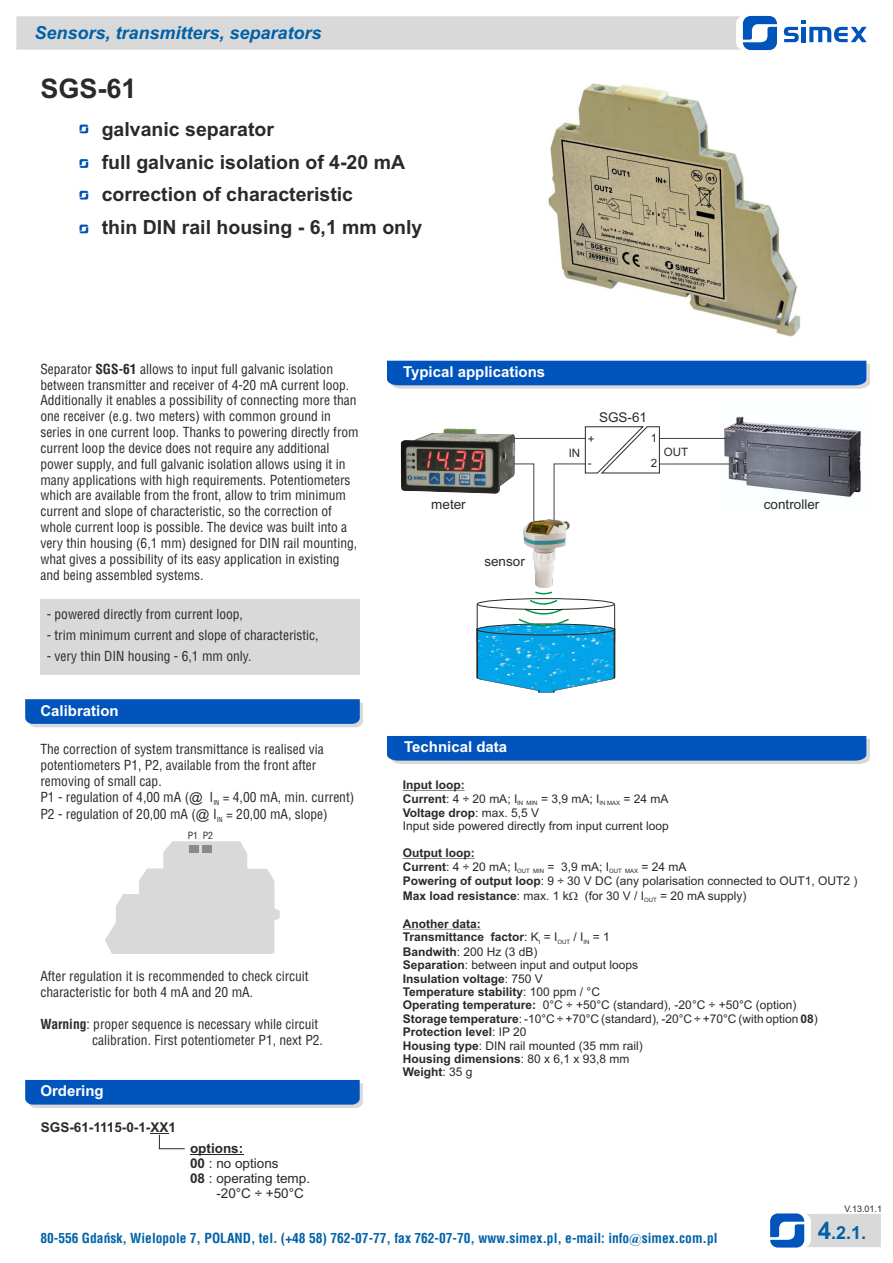
<style>
.page{position:relative;width:893px;height:1263px;background:#fff}
.page>*{position:absolute;margin:0;border:0;box-sizing:border-box;transform-origin:0 0}
.t1{font:700 27px "Arial";color:#2b2929}
.t2{font:700 19.5px/32.7px "Arial";color:#2b2929}
.t3{font:italic 700 18px "Arial";color:#0061a8}
.t4{font:700 18px "Arial";color:#0061a8}
.t5{font:700 15px "Arial";color:#fff}
.t6{font:13.5px/15.9px "Switzerland Condensed";color:#2b2929}
.t7{font:700 13.5px "Switzerland Condensed";color:#0061a8}
.t8{font:13.5px "Arial";color:#2b2929}
.t9{font:700 13.5px "Arial";color:#2b2929}
.t10{font:12px/13.4px "Arial";color:#2b2929}
.t11{font:700 12px/13.4px "Arial";color:#2b2929}
.t12{font:11.55px/24.5px "Arial";color:#2b2929}
.t13{font:9.75px "Switzerland Condensed";color:#2b2929}
.t14{font:9px "Arial";color:#2b2929}
.t15{font:6.75px "Switzerland Condensed";color:#2b2929}
.t16{font:6px "Arial";color:#2b2929}
.s1{font-weight:700}
.s2{font-family:"Arial"}
.s3{font-weight:400}
.s4{font-family:"Times New Roman"}
.s5{font-size:24px}
</style>
<div class="page">
<svg style="left:16px;top:16px;width:761px;height:34px;background:#d3d6d9"></svg>
<svg style="left:784px;top:20px;width:83px;height:22px"></svg>
<hr style="left:802px;top:27px;width:4px;height:15px;background:#0054bb">
<svg style="left:770px;top:1213px;width:111px;height:34px;background:#b2c4d9"></svg>
<hr style="left:403px;top:790px;width:62px;height:1px;background:#2b2929">
<hr style="left:403px;top:858px;width:72px;height:1px;background:#2b2929">
<hr style="left:403px;top:929px;width:78px;height:1px;background:#2b2929">
<svg style="left:387px;top:736px;width:483px;height:28px;background:#1b65be"></svg>
<svg style="left:387px;top:361px;width:483px;height:28px;background:#1e66bf"></svg>
<svg style="left:25px;top:699px;width:338px;height:28px;background:#1c65bf"></svg>
<div style="left:40px;top:599px;width:320px;height:75px;background:#d9d9d9"></div>
<svg style="left:25px;top:1080px;width:338px;height:28px;background:#1c65bf"></svg>
<svg style="left:105px;top:841px;width:175px;height:113px"></svg>
<div style="left:202px;top:845px;width:10px;height:7px;background:#8a8a8a"></div>
<div style="left:190px;top:845px;width:9px;height:7px;background:#8a8a8a"></div>
<img style="left:400px;top:428px;width:116px;height:66px">
<img style="left:719px;top:416px;width:142px;height:82px">
<hr style="left:660px;top:438px;width:66px;height:1px;background:#424242">
<hr style="left:659px;top:464px;width:70px;height:1px;background:#424242">
<hr style="left:514px;top:438px;width:72px;height:1px;background:#424242">
<svg style="left:513px;top:463px;width:22px;height:55px"></svg>
<svg style="left:553px;top:426px;width:107px;height:92px"></svg>
<img style="left:523px;top:518px;width:47px;height:70px">
<svg style="left:476px;top:591px;width:139px;height:102px"></svg>
<img style="left:548px;top:83px;width:253px;height:254px">
<svg style="left:79px;top:125px;width:9px;height:8px"></svg>
<svg style="left:79px;top:159px;width:9px;height:9px"></svg>
<svg style="left:79px;top:191px;width:9px;height:9px"></svg>
<svg style="left:79px;top:225px;width:9px;height:8px"></svg>
<hr style="left:190px;top:1154px;width:53px;height:1px;background:#2b2929">
<svg style="left:150px;top:1133px;width:35px;height:16px"></svg>
<h3 class="t3" style="left:34px;top:26px;width:289px">Sensors, transmitters, separators</h3>
<h1 class="t1" style="left:40px;top:78px;width:98px">SGS-61</h1>
<h2 class="t2" style="left:102px;top:115px;width:322px">galvanic separator<br>full galvanic isolation of 4-20 mA correction of characteristic<br>thin DIN rail housing - 6,1 mm only</h2>
<p class="t6" style="left:40px;top:362px;width:320px">Separator <span class="s1">SGS-61</span> allows to input full galvanic isolation between transmitter and receiver of 4-20 mA current loop.<br>Additionally it enables a possibility of connecting more than one receiver (e.g. two meters) with common ground in series in one current loop. Thanks to powering directly from current loop the device does not require any additional power supply, and full galvanic isolation allows using it in many applications with high requirements. Potentiometers which are available from the front, allow to trim minimum current and slope of characteristic, so the correction of whole current loop is possible. The device was built into a very thin housing (6,1 mm) designed for DIN rail mounting, what gives a possibility of its easy application in existing and being assembled systems.</p>
<p class="t5" style="left:403px;top:366px;width:144px">Typical applications</p>
<p class="t8" style="left:599px;top:412px;width:50px">SGS-61</p>
<p class="t12" style="left:651px;top:427px;width:8px">1</p>
<p class="t12" style="left:588px;top:428px;width:8px">+ -</p>
<p class="t12" style="left:569px;top:442px;width:13px">IN</p>
<p class="t12" style="left:664px;top:441px;width:26px">OUT</p>
<p class="t12" style="left:651px;top:452px;width:8px">2</p>
<p class="t8" style="left:431px;top:499px;width:36px">meter</p>
<p class="t8" style="left:764px;top:499px;width:57px">controller</p>
<p class="t8" style="left:484px;top:557px;width:42px">sensor</p>
<p class="t6" style="left:47px;top:608px;width:198px">- powered directly from current loop,</p>
<p class="t6" style="left:47px;top:628px;width:273px">- trim minimum current and slope of characteristic,</p>
<p class="t6" style="left:47px;top:649px;width:206px">- very thin DIN housing - 6,1 mm only.</p>
<p class="t5" style="left:40px;top:705px;width:80px">Calibration</p>
<p class="t6" style="left:40px;top:742px;width:315px">The correction of system transmittance is realised via potentiometers P1, P2, available from the front after removing of small cap.<br>P1 - regulation of 4,00 mA (<span class="s2">@</span> I = 4,00 mA, min. current)</p>
<p class="t15" style="left:213px;top:799px;width:7px">IN</p>
<p class="t6" style="left:40px;top:807px;width:289px">P2 - regulation of 20,00 mA (<span class="s2">@</span> I = 20,00 mA, slope)</p>
<p class="t15" style="left:217px;top:816px;width:7px">IN</p>
<p class="t13" style="left:188px;top:831px;width:27px">P1 P2</p>
<p class="t6" style="left:40px;top:970px;width:270px">After regulation it is recommended to check circuit characteristic for both 4 mA and 20 mA.</p>
<p class="t6" style="left:92px;top:1017px;width:232px;text-indent:-52px"><span class="s1">Warning</span>: proper sequence is necessary while circuit calibration. First potentiometer P1, next P2.</p>
<p class="t5" style="left:40px;top:1085px;width:65px">Ordering</p>
<p class="t9" style="left:41px;top:1122px;width:137px">SGS-61-1115-0-1-XX1</p>
<p class="t9" style="left:190px;top:1143px;width:55px">options:</p>
<p class="t8" style="left:190px;top:1158px;width:90px"><span class="s1">00</span> : no options</p>
<p class="t8" style="left:190px;top:1173px;width:122px"><span class="s1">08</span> : operating temp.</p>
<p class="t8" style="left:216px;top:1188px;width:89px">-20°C ÷ +50°C</p>
<p class="t5" style="left:404px;top:741px;width:105px">Technical data</p>
<p class="t10" style="left:403px;top:779px;width:267px"><span class="s1">Input loop:<br>Current</span>: 4 ÷ 20 mA; I<sub>IN</sub> <sub>MIN</sub> = 3,9 mA; I<sub>IN</sub> <sub>MAX</sub> = 24 mA</p>
<p class="t10" style="left:403px;top:807px;width:268px"><span class="s1">Voltage drop</span>: max. 5,5 V<br>Input side powered directly from input current loop</p>
<p class="t10" style="left:403px;top:847px;width:285px"><span class="s1">Output loop:<br>Current</span>: 4 ÷ 20 mA; I<sub>OUT</sub> <sub>MIN</sub> = 3,9 mA; I<sub>OUT</sub> <sub>MAX</sub> = 24 mA</p>
<p class="t10" style="left:403px;top:875px;width:456px;line-height:14.5px"><span class="s1">Powering of output loop</span>: 9 ÷ 30 V DC (any polarisation connected to OUT1, OUT2 )<br><span class="s1">Max load resistance</span>: max. 1 k</p>
<p class="t10" style="left:585px;top:890px;width:61px">(for 30 V / I</p>
<p class="t10" style="left:660px;top:890px;width:88px">= 20 mA supply)</p>
<p class="t16" style="left:644px;top:898px;width:14px">OUT</p>
<p class="t11" style="left:403px;top:918px;width:209px">Another data:<br>Transmittance factor<span class="s3">: K</span><sub>I</sub> <span class="s3">= I</span><sub>OUT</sub> <span class="s3">/ I</span><sub>IN</sub> <span class="s3">= 1</span></p>
<p class="t11" style="left:403px;top:946px;width:237px">Bandwith<span class="s3">: 200 Hz (3 dB)<br></span>Separation<span class="s3">: between input and output loops<br></span>Insulation voltage<span class="s3">: 750 V<br></span>Temperature stability<span class="s3">: 100 ppm / °C</span></p>
<p class="t11" style="left:403px;top:1026px;width:242px">Protection level<span class="s3">: IP 20<br></span>Housing type<span class="s3">: DIN rail mounted (35 mm rail)<br></span>Housing dimensions<span class="s3">: 80 x 6,1 x 93,8 mm<br></span>Weight<span class="s3">: 35 g</span></p>
<p class="t10" style="left:403px;top:999px;width:417px"><span class="s1">Operating temperature:</span> 0°C ÷ +50°C (standard), -20°C ÷ +50°C (option)<br><span class="s1">Storage temperature</span>: -10°C ÷ +70°C (standard), -20°C ÷ +70°C (with option <span class="s1">08</span>)</p>
<p class="t14" style="left:844px;top:1206px;width:39px">V.13.01.1</p>
<p class="t7" style="left:40px;top:1232px;width:679px">80-556 Gdańsk, Wielopole 7, POLAND, tel. (+48 58) 762-07-77, fax 762-07-70, www.simex.pl, e-mail: info<span class="s4">@</span>simex.com.pl</p>
<h3 class="t4" style="left:818px;top:1226px;width:50px"><span class="s5">4</span>.2.1.</h3>
</div>
